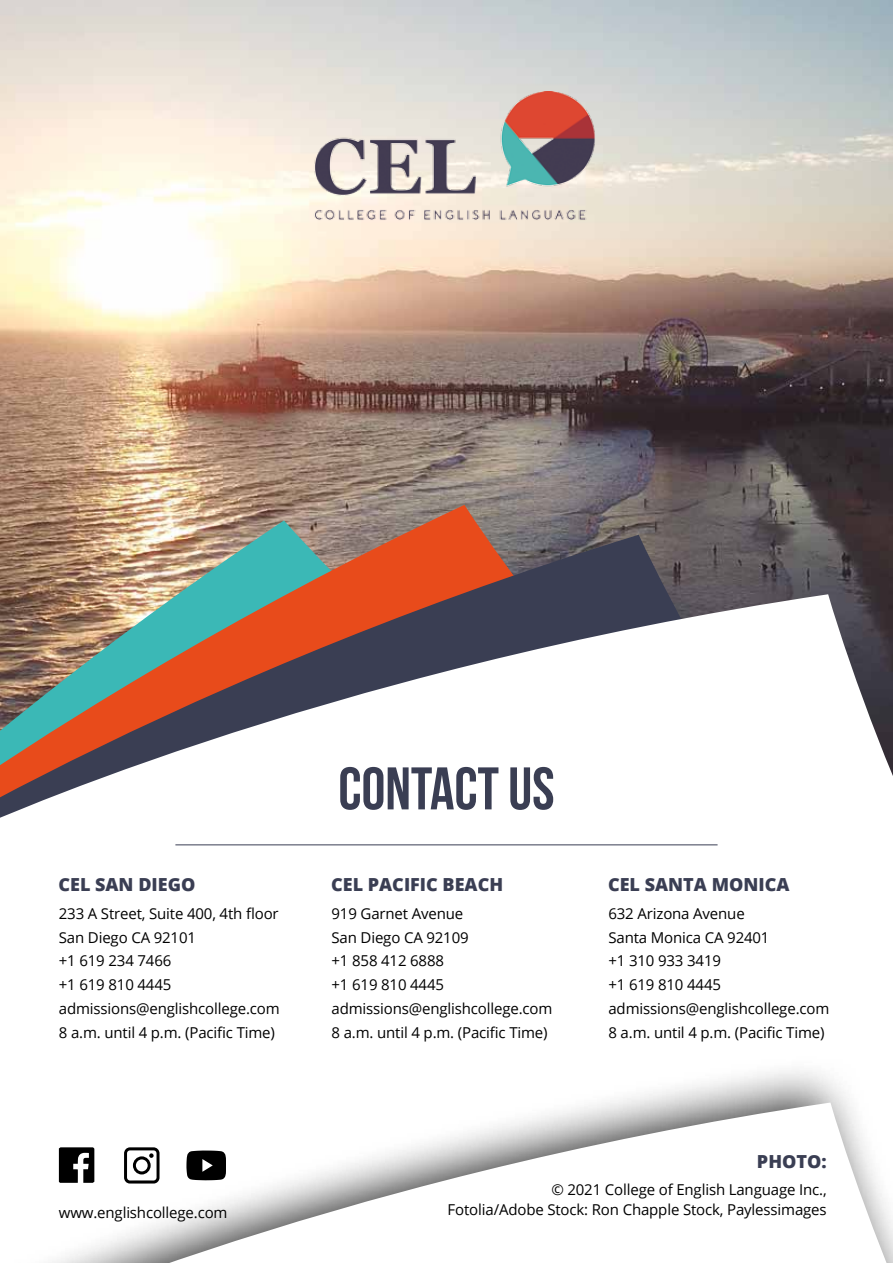
<style>
.page{position:relative;width:893px;height:1263px;background:#fff}
.page>*{position:absolute;margin:0;border:0;box-sizing:border-box;transform-origin:0 0}
.t1{font:700 60px "Bebas Neue";color:#3a3e53}
.t2{font:800 18px "Open Sans";color:#3a3e53}
.t3{font:15px/23.7px "Open Sans";letter-spacing:-.01em;color:#000}
</style>
<div class="page">
<img style="left:0;top:0;width:893px;height:594px">
<img style="left:0;top:505px;width:810px;height:30px">
<img style="left:0;top:535px;width:872px;height:59px">
<svg style="left:0;top:594px;width:893px;height:252px"></svg>
<div style="left:0;top:1056px;width:893px;height:207px;background:#000;opacity:.75"></div>
<svg style="left:0;top:1102px;width:893px;height:161px"></svg>
<hr style="left:175px;top:844px;width:543px;height:1px;background:#3a3e53">
<img style="left:303px;top:91px;width:307px;height:141px">
<svg style="left:124px;top:1147px;width:36px;height:36px"></svg>
<svg style="left:59px;top:1147px;width:35px;height:36px"></svg>
<svg style="left:186px;top:1150px;width:40px;height:30px"></svg>
<p class="t2" style="left:58px;top:871px;width:138px">CEL SAN DIEGO</p>
<p class="t3" style="left:59px;top:901px;width:222px">233 A Street, Suite 400, 4th floor<br>San Diego CA 92101<br>+1 619 234 7466<br>+1 619 810 4445 admissions@englishcollege.com<br>8 a.m. until 4 p.m. (Pacific Time)</p>
<p class="t3" style="left:59px;top:1200px;width:170px">www.englishcollege.com</p>
<h1 class="t1" style="left:338px;top:756px;width:218px">CONTACT US</h1>
<p class="t2" style="left:331px;top:871px;width:173px">CEL PACIFIC BEACH</p>
<p class="t3" style="left:331px;top:901px;width:222px">919 Garnet Avenue<br>San Diego CA 92109<br>+1 858 412 6888<br>+1 619 810 4445 admissions@englishcollege.com<br>8 a.m. until 4 p.m. (Pacific Time)</p>
<p class="t2" style="left:608px;top:871px;width:183px">CEL SANTA MONICA</p>
<p class="t3" style="left:608px;top:901px;width:222px">632 Arizona Avenue<br>Santa Monica CA 92401<br>+1 310 933 3419<br>+1 619 810 4445 admissions@englishcollege.com<br>8 a.m. until 4 p.m. (Pacific Time)</p>
<p class="t2" style="left:757px;top:1147px;width:71px">PHOTO:</p>
<p class="t3" style="left:448px;top:1179px;width:381px;line-height:19.5px;text-align:right">© 2021 College of English Language Inc.,<br>Fotolia/Adobe Stock: Ron Chapple Stock, Paylessimages</p>
</div>
